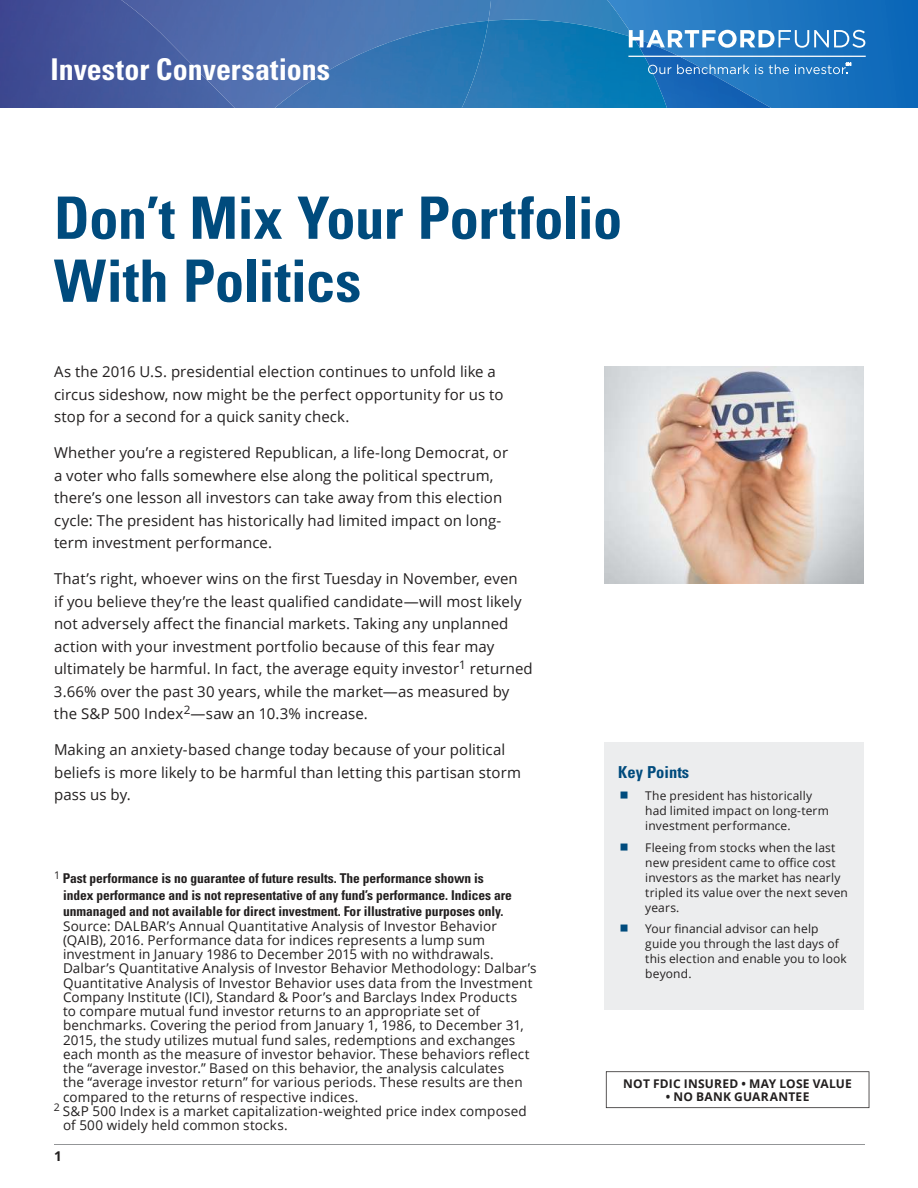
<style>
.page{position:relative;width:918px;height:1188px;background:#fff}
.page>*{position:absolute;margin:0;border:0;box-sizing:border-box;transform-origin:0 0}
.t1{font:700 condensed 58.5px/63px "Univers";letter-spacing:-.01em;color:#004b7d}
.t2{font:700 condensed 30px "Univers";color:#fff}
.t3{font:700 condensed 16.5px "Univers";color:#004b7d}
.t4{font:15px/22.5px "Open Sans";letter-spacing:.005em;color:#221f1f}
.t5{font:13.5px "Open Sans";letter-spacing:.01em;color:#221f1f}
.t6{font:700 condensed 13.5px/16.5px "Univers";letter-spacing:-.005em;color:#221f1f}
.t7{font:700 13.5px "Open Sans";color:#221f1f}
.t8{font:12px/15px "Open Sans";letter-spacing:.01em;color:#221f1f}
.t9{font:700 12px "Open Sans";letter-spacing:.02em;color:#221f1f}
</style>
<div class="page">
<svg style="left:606px;top:1071px;width:263px;height:37px"></svg>
<img style="left:634px;top:0;width:284px;height:108px">
<img style="left:491px;top:0;width:143px;height:20px">
<img style="left:235px;top:0;width:256px;height:108px">
<img style="left:0;top:0;width:235px;height:108px">
<img style="left:667px;top:48px;width:104px;height:60px">
<img style="left:462px;top:20px;width:205px;height:88px">
<img style="left:275px;top:21px;width:213px;height:87px">
<svg style="left:629px;top:30px;width:236px;height:18px"></svg>
<hr style="left:628px;top:56px;width:238px;height:1px;background:#fff">
<svg style="left:648px;top:65px;width:23px;height:9px"></svg>
<svg style="left:677px;top:64px;width:72px;height:10px"></svg>
<svg style="left:755px;top:65px;width:8px;height:9px"></svg>
<svg style="left:769px;top:64px;width:20px;height:10px"></svg>
<svg style="left:795px;top:62px;width:56px;height:12px"></svg>
<hr style="left:54px;top:1145px;width:810px;height:1px;background:#939597">
<div style="left:605px;top:742px;width:259px;height:268px;background:#ecedee"></div>
<img style="left:605px;top:367px;width:259px;height:216px">
<h2 class="t2" style="left:50px;top:57px;width:281px">Investor Conversations</h2>
<h1 class="t1" style="left:54px;top:191px;width:570px">Don’t Mix Your Portfolio<br>With Politics</h1>
<p class="t4" style="left:54px;top:362px;width:451px">As the 2016 U.S. presidential election continues to unfold like a circus sideshow, now might be the perfect opportunity for us to stop for a second for a quick sanity check.</p>
<p class="t4" style="left:54px;top:443px;width:456px">Whether you’re a registered Republican, a life-long Democrat, or a voter who falls somewhere else along the political spectrum, there’s one lesson all investors can take away from this election cycle: The president has historically had limited impact on long&shy;term investment performance.</p>
<p class="t4" style="left:54px;top:567px;width:480px">That’s right, whoever wins on the first Tuesday in November, even<br>if you believe they’re the least qualified candidate—will most likely not adversely affect the financial markets. Taking any unplanned action with your investment portfolio because of this fear may ultimately be harmful. In fact, the average equity investor<sup>1</sup> returned 3.66% over the past 30 years, while the market—as measured by the S&amp;P 500 Index<sup>2</sup>—saw an 10.3% increase.</p>
<p class="t4" style="left:54px;top:740px;width:469px">Making an anxiety-based change today because of your political beliefs is more likely to be harmful than letting this partisan storm pass us by.</p>
<p class="t6" style="left:63px;top:871px;width:451px;text-indent:-9px"><sup>1</sup> Past performance is no guarantee of future results. The performance shown is index performance and is not representative of any fund’s performance. Indices are unmanaged and not available for direct investment. For illustrative purposes only.</p>
<p class="t5" style="left:63px;top:920px;width:435px">Source: DALBAR’s Annual Quantitative Analysis of Investor Behavior</p>
<p class="t5" style="left:63px;top:934px;width:424px">(QAIB), 2016. Performance data for indices represents a lump sum</p>
<p class="t5" style="left:63px;top:949px;width:432px">investment in January 1986 to December 2015 with no withdrawals.</p>
<p class="t5" style="left:63px;top:963px;width:475px">Dalbar’s Quantitative Analysis of Investor Behavior Methodology: Dalbar’s</p>
<p class="t5" style="left:63px;top:977px;width:471px">Quantitative Analysis of Investor Behavior uses data from the Investment</p>
<p class="t5" style="left:63px;top:991px;width:456px">Company Institute (ICI), Standard &amp; Poor’s and Barclays Index Products</p>
<p class="t5" style="left:63px;top:1006px;width:419px">to compare mutual fund investor returns to an appropriate set of</p>
<p class="t5" style="left:63px;top:1020px;width:462px">benchmarks. Covering the period from January 1, 1986, to December 31,</p>
<p class="t5" style="left:63px;top:1034px;width:454px">2015, the study utilizes mutual fund sales, redemptions and exchanges</p>
<p class="t5" style="left:63px;top:1045px;width:468px">each month as the measure of investor behavior. These behaviors reflect</p>
<p class="t5" style="left:63px;top:1063px;width:443px">the “average investor.” Based on this behavior, the analysis calculates</p>
<p class="t5" style="left:63px;top:1077px;width:461px">the “average investor return” for various periods. These results are then</p>
<p class="t5" style="left:63px;top:1091px;width:297px">compared to the returns of respective indices.</p>
<p class="t5" style="left:54px;top:1105px;width:474px"><sup>2</sup> S&amp;P 500 Index is a market capitalization-weighted price index composed</p>
<p class="t5" style="left:63px;top:1120px;width:226px">of 500 widely held common stocks.</p>
<p class="t7" style="left:54px;top:1148px;width:9px">1</p>
<p class="t3" style="left:618px;top:765px;width:72px">Key Points</p>
<p class="t8" style="left:645px;top:789px;width:185px">The president has historically had limited impact on long-term investment performance.</p>
<p class="t8" style="left:645px;top:841px;width:204px">Fleeing from stocks when the last new president came to office cost investors as the market has nearly tripled its value over the next seven years.</p>
<p class="t8" style="left:645px;top:921px;width:203px">Your financial advisor can help guide you through the last days of this election and enable you to look beyond.</p>
<p class="t9" style="left:623px;top:1075px;width:230px">NOT FDIC INSURED • MAY LOSE VALUE</p>
<p class="t9" style="left:666px;top:1088px;width:145px">• NO BANK GUARANTEE</p>
</div>
